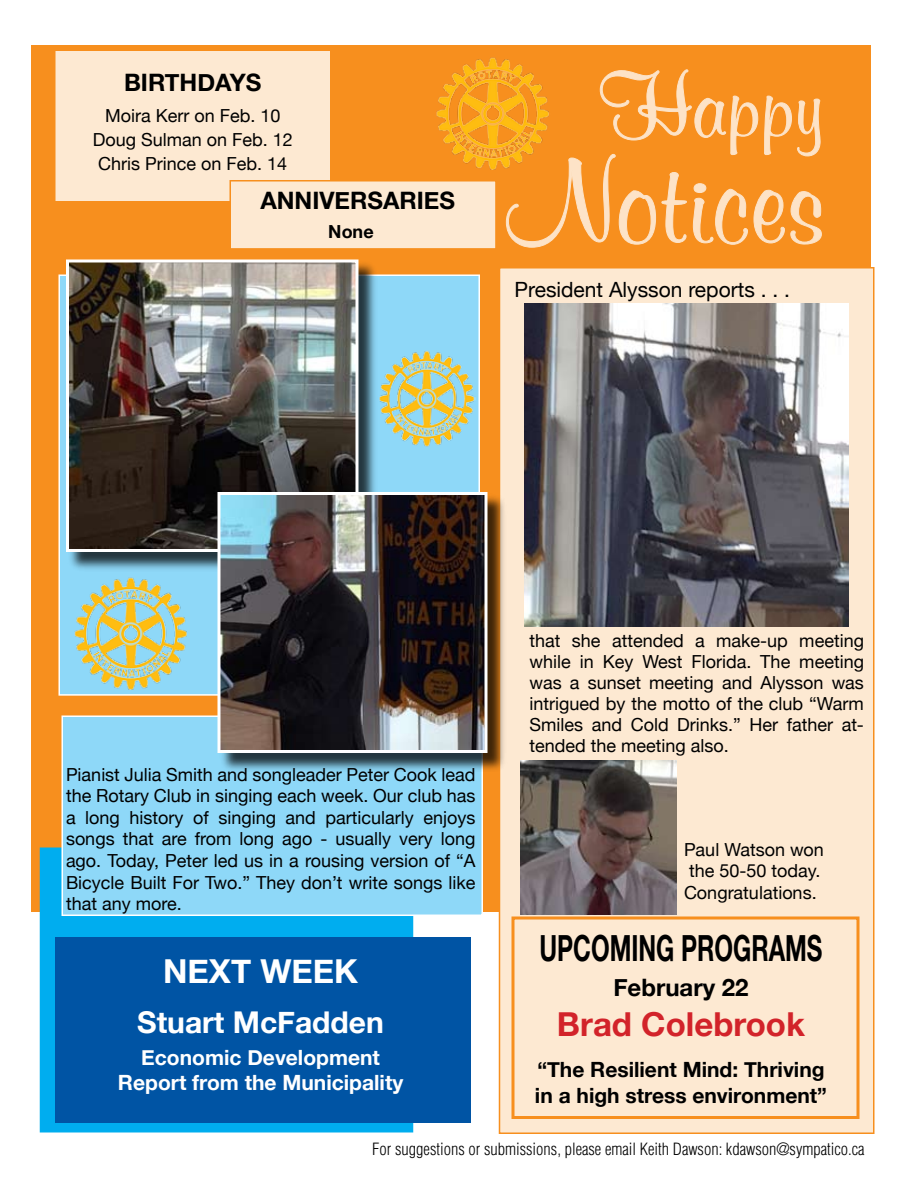
<style>
.page{position:relative;width:918px;height:1188px;background:#fff}
.page>*{position:absolute;margin:0;border:0;box-sizing:border-box;transform-origin:0 0}
.t1{font:700 121.5px "Murray Hill BT";color:#fde3c7}
.t2{font:700 90px "Murray Hill BT";color:#fde3c7}
.t3{font:700 36px "Helvetica Neue";color:#000;scale:.67 1}
.t4{font:700 33px "Helvetica Neue";color:#d2232a}
.t5{font:700 33px "Helvetica Neue";color:#fff}
.t6{font:700 30px "Helvetica Neue";color:#fff}
.t7{font:700 24px "Helvetica Neue";color:#000}
.t8{font:700 21px/25.2px "Helvetica Neue";color:#000}
.t9{font:700 21px/25.2px "Helvetica Neue";color:#fff;text-align:center}
.t10{font:21px "Helvetica Neue";color:#000}
.t11{font:18px/21.6px "Helvetica Neue";color:#000;text-align:justify}
.t12{font:700 18px "Helvetica Neue";color:#000}
.t13{font:300 condensed 16.5px "Helvetica";color:#000}
</style>
<div class="page">
<div style="left:32px;top:45px;width:840px;height:866px;background:#f78f1e"></div>
<div style="left:40px;top:848px;width:372px;height:284px;background:#00adef"></div>
<div style="left:56px;top:938px;width:415px;height:185px;background:#0054a4"></div>
<svg style="left:506px;top:69px;width:316px;height:179px"></svg>
<img style="left:436px;top:57px;width:114px;height:115px">
<div style="left:500px;top:268px;width:374px;height:865px;background:#fde9d2"></div>
<div style="left:499px;top:267px;width:375px;height:867px;border:2px solid #f78f1e"></div>
<div style="left:512px;top:916px;width:348px;height:203px;border:3px solid #f78f1e"></div>
<div style="left:62px;top:716px;width:420px;height:199px;background:#8ed8f8"></div>
<div style="left:62px;top:716px;width:421px;height:200px;border:2px solid #fff"></div>
<div style="left:55px;top:50px;width:276px;height:152px;background:#fde9d2"></div>
<div style="left:54px;top:50px;width:278px;height:152px;border:2px solid #f78f1e"></div>
<div style="left:59px;top:275px;width:420px;height:420px;background:#8ed8f8"></div>
<img style="left:524px;top:303px;width:324px;height:324px">
<div style="left:230px;top:181px;width:266px;height:68px;background:#fde9d2"></div>
<div style="left:230px;top:180px;width:267px;height:70px;border:2px solid #f78f1e"></div>
<div style="left:68px;top:261px;width:311px;height:311px;background:#000;opacity:.75"></div>
<img style="left:70px;top:264px;width:284px;height:284px">
<div style="left:66px;top:260px;width:292px;height:292px;border:3px solid #fff"></div>
<div style="left:219px;top:494px;width:289px;height:278px;background:#000;opacity:.75"></div>
<img style="left:222px;top:496px;width:262px;height:253px">
<div style="left:218px;top:492px;width:270px;height:261px;border:3px solid #fff"></div>
<img style="left:520px;top:760px;width:156px;height:155px">
<img style="left:74px;top:577px;width:113px;height:113px">
<img style="left:378px;top:348px;width:98px;height:100px">
<h3 class="t7" style="left:124px;top:67px;width:136px">Bi rt hdays</h3>
<p class="t11" style="left:93px;top:103px;width:202px;line-height:24px;text-align:center">Moira Kerr on Feb. 10<br>Doug Sulman on Feb. 12<br>Chris Prince on Feb. 14</p>
<h3 class="t7" style="left:260px;top:186px;width:16px">Anniv</h3>
<h3 class="t7" style="left:335px;top:186px;width:119px">ersaries</h3>
<p class="t12" style="left:328px;top:220px;width:47px">None</p>
<h2 class="t2" style="left:599px;top:50px;width:225px">Happy</h2>
<h1 class="t1" style="left:504px;top:126px;width:320px">Notices</h1>
<p class="t10" style="left:514px;top:277px;width:277px">President Alysson reports . . .</p>
<p class="t11" style="left:66px;top:763px;width:411px">Pianist Julia Smith and songleader Peter Cook lead the Rotary Club in singing each week. Our club has a long history of singing and particularly enjoys songs that are from long ago - usually very long ago. Today, Peter led us in a rousing version of “A Bicycle Built For Two.” They don’t write songs like that any more.</p>
<h3 class="t5" style="left:163px;top:951px;width:196px">NEXT WEE K</h3>
<h3 class="t6" style="left:137px;top:1003px;width:248px">Stuart McFadden</h3>
<p class="t9" style="left:118px;top:1044px;width:287px">Economic Development<br>Report from the Municipality</p>
<p class="t11" style="left:530px;top:630px;width:336px;line-height:21px">that she attended a make-up meeting while in Key West Florida. The meeting was a sunset meeting and Alysson was intrigued by the motto of the club “Warm Smiles and Cold Drinks.” Her father at&shy;tended the meeting also.</p>
<p class="t11" style="left:684px;top:838px;width:142px;text-align:left">Paul Watson won the 50-50 today.<br>Congratulations.</p>
<h3 class="t3" style="left:539px;top:926px;width:424px">UPCOMING PROGRAMS</h3>
<h3 class="t7" style="left:613px;top:973px;width:137px">February 22</h3>
<h3 class="t4" style="left:557px;top:1004px;width:250px">Brad Colebrook</h3>
<p class="t8" style="left:535px;top:1057px;width:294px">“The Resilient Mind: Thriving in a high stress environment”</p>
<p class="t13" style="left:372px;top:1139px;width:494px">For suggestions or submissions, please email Keith Dawson: kdawson@sympatico.ca</p>
</div>
